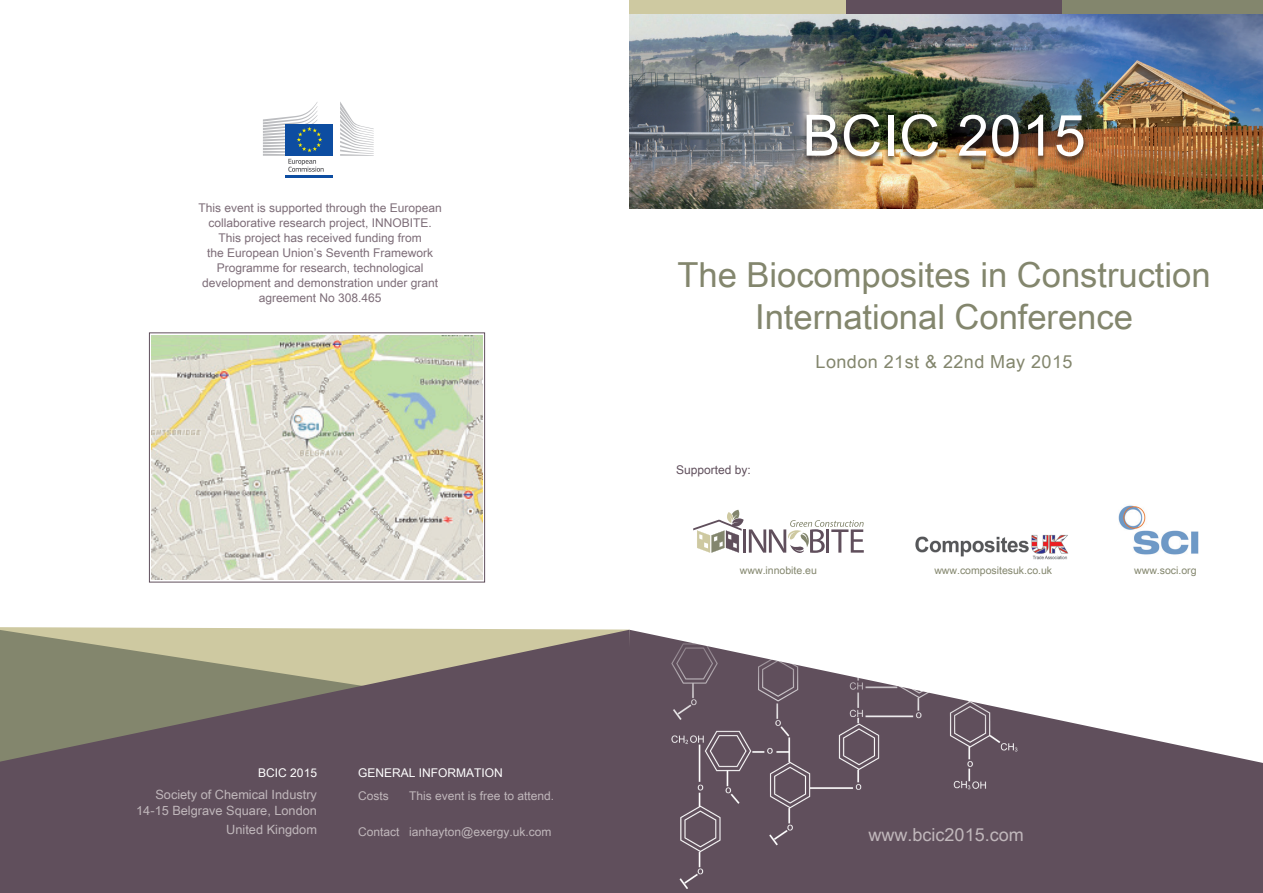
<style>
.page{position:relative;width:1263px;height:893px;background:#fff}
.page>*{position:absolute;margin:0;border:0;box-sizing:border-box;transform-origin:0 0}
.t1{font:57px "Arial Unicode MS";letter-spacing:.01em;color:#fff}
.t2{font:34.5px/41.4px "Arial Unicode MS";color:#83866d;text-align:center}
.t3{font:18px "Arial Unicode MS";letter-spacing:.025em;color:#83866d}
.t4{font:18px "Arial Unicode MS";color:#c0b7bb}
.t5{font:12.75px/19.8px "Arial Unicode MS";color:#c0b7bb;text-align:right}
.párrafos{font:12px/15px "Arial Unicode MS";color:#7d6d78;text-align:center}
.t6{font:12px "Arial Unicode MS";color:#c0b7bb}
.t7{font:12px "Arial Unicode MS";color:#fff}
.t8{font:12px "Arial Unicode MS";color:#604f5c}
.t9{font:10.5px "Arial Unicode MS";color:#83866d}
</style>
<div class="page">
<svg style="left:0;top:627px;width:629px;height:3px"></svg>
<svg style="left:638px;top:631px;width:625px;height:262px;fill:#604f5c"></svg>
<img style="left:671px;top:631px;width:351px;height:257px">
<svg style="left:0;top:630px;width:638px;height:263px;background:#706365"></svg>
<div style="left:629px;top:0;width:217px;height:15px;background:#cec9a1"></div>
<div style="left:846px;top:0;width:217px;height:15px;background:#604f5c"></div>
<div style="left:1063px;top:0;width:200px;height:15px;background:#83866d"></div>
<img style="left:629px;top:15px;width:634px;height:194px">
<div style="left:802px;top:114px;width:286px;height:51px;background:#231f20;opacity:.75"></div>
<img style="left:915px;top:535px;width:154px;height:25px">
<svg style="left:693px;top:510px;width:171px;height:43px"></svg>
<img style="left:1118px;top:505px;width:80px;height:50px">
<div style="left:286px;top:124px;width:47px;height:32px;background:#0d4da1"></div>
<hr style="left:286px;top:175px;width:47px;height:3px;background:#0d4da1">
<svg style="left:340px;top:102px;width:34px;height:54px"></svg>
<svg style="left:263px;top:102px;width:61px;height:70px"></svg>
<img style="left:152px;top:335px;width:331px;height:244px">
<div style="left:149px;top:332px;width:336px;height:250px;border:1px solid #604f5c"></div>
<p class="párrafos" style="left:198px;top:200px;width:245px">This event is supported through the European collaborative research project, INNOBITE.<br>This project has received funding from</p>
<p class="párrafos" style="left:202px;top:245px;width:238px">the European Union’s Seventh Framework Programme for research, technological development and demonstration under grant agreement No 308.465</p>
<p class="t7" style="left:258px;top:764px;width:60px">BCIC 2015</p>
<p class="t5" style="left:155px;top:785px;width:163px">Society of Chemical Industry</p>
<p class="t5" style="left:136px;top:800px;width:182px">14-15 Belgrave Square, London<br>United Kingdom</p>
<p class="t7" style="left:358px;top:764px;width:146px">GENERAL INFORMATION</p>
<p class="t6" style="left:358px;top:787px;width:32px">Costs</p>
<p class="t6" style="left:409px;top:787px;width:146px">This event is free to attend.</p>
<p class="t6" style="left:358px;top:823px;width:195px">Contact ianhayton@exergy.uk.com</p>
<p class="t1" style="left:802px;top:94px;width:285px">BCIC 2015</p>
<p class="t2" style="left:677px;top:254px;width:535px">The Biocomposites in Construction<br>International Conference</p>
<p class="t8" style="left:676px;top:461px;width:76px">Supported by:</p>
<p class="t3" style="left:815px;top:349px;width:258px">London 21st &amp; 22nd May 2015</p>
<p class="t9" style="left:740px;top:563px;width:79px">www.innobite.eu</p>
<p class="t9" style="left:934px;top:563px;width:119px">www.compositesuk.co.uk</p>
<p class="t9" style="left:1134px;top:563px;width:64px">www.soci.org</p>
<p class="t4" style="left:869px;top:821px;width:157px">www.bcic2015.com</p>
</div>
